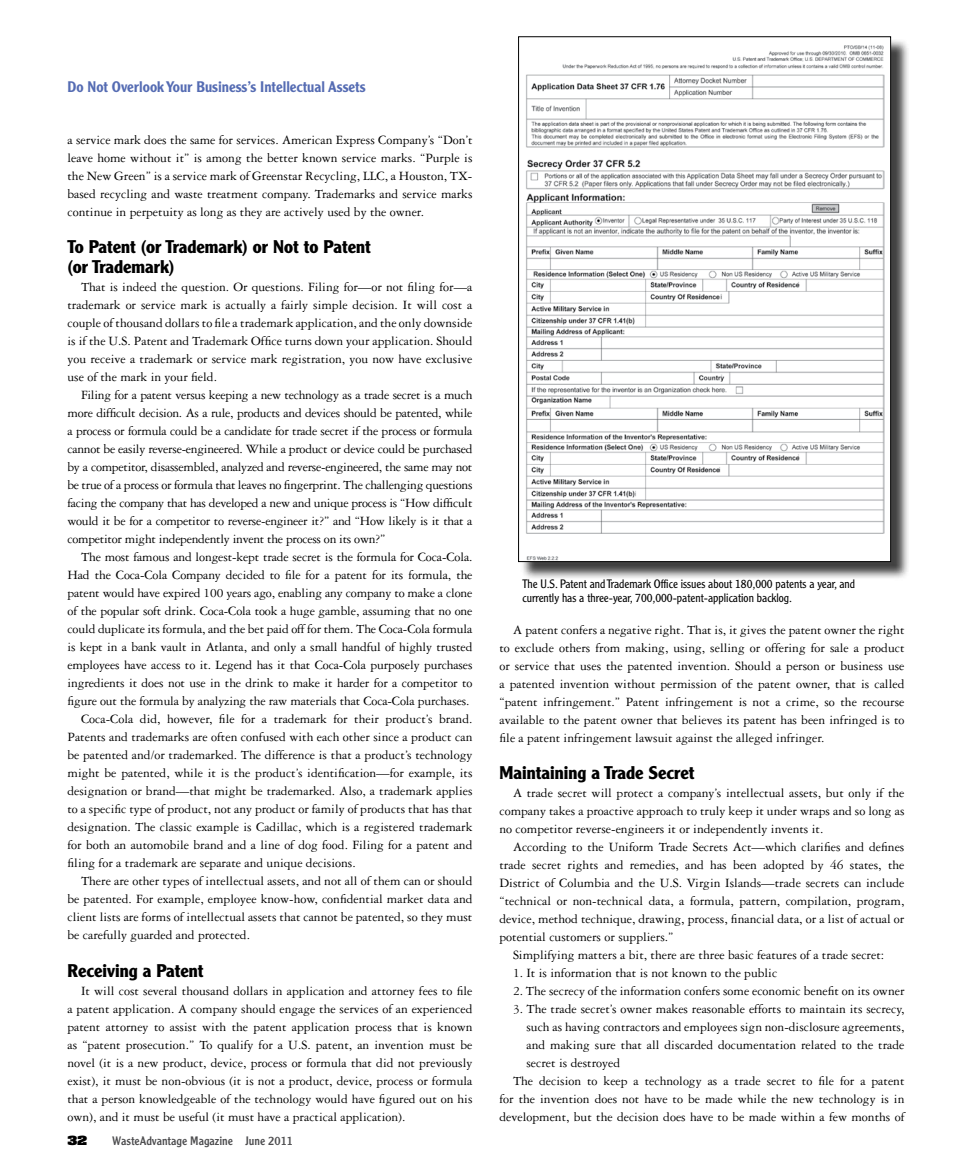
<style>
.page{position:relative;width:972px;height:1175px;background:#fff}
.page>*{position:absolute;margin:0;border:0;box-sizing:border-box;transform-origin:0 0}
.t1{font:700 18px/19.5px "Clearface Gothic LT Std";color:#000}
.t2{font:500 15px "Clearface Gothic LT Std";color:#556cb3}
.t3{font:13.5px/18px "Garamond 3 LT Std";color:#000;text-align:justify}
.t4{font:300 12px/13.5px "Clearface Gothic LT Std";color:#000}
.t5{font:12px "Clearface Gothic LT Std";color:#4d4d4f}
.t6{font:700 10.8px "Aachen Std";color:#000;scale:1.33 1}
</style>
<div class="page">
<div style="left:520px;top:39px;width:390px;height:541px;background:#000;opacity:.75"></div>
<div style="left:519px;top:37px;width:372px;height:524px;background:#fff"></div>
<img style="left:526px;top:45px;width:359px;height:515px">
<p class="t2" style="left:68px;top:77px;width:300px">Do Not Overlook Your Business’s Intellectual Assets</p>
<p class="t3" style="left:68px;top:131px;width:407px">a service mark does the same for services. American Express Company’s “Don’t leave home without it” is among the better known service marks. “Purple is the New Green” is a service mark of Greenstar Recycling, LLC, a Houston, TX&shy;based recycling and waste treatment company. Trademarks and service marks continue in perpetuity as long as they are actively used by the owner.</p>
<h1 class="t1" style="left:68px;top:237px;width:305px">To Patent (or Trademark) or Not to Patent (or Trademark)</h1>
<p class="t3" style="left:68px;top:278px;width:406px;text-indent:14px">That is indeed the question. Or questions. Filing for—or not filing for—a trademark or service mark is actually a fairly simple decision. It will cost a couple of thousand dollars to file a trademark application, and the only downside is if the U.S. Patent and Trademark Office turns down your application. Should you receive a trademark or service mark registration, you now have exclusive use of the mark in your field.</p>
<p class="t3" style="left:68px;top:386px;width:407px;text-indent:14px">Filing for a patent versus keeping a new technology as a trade secret is a much more difficult decision. As a rule, products and devices should be patented, while a process or formula could be a candidate for trade secret if the process or formula cannot be easily reverse-engineered. While a product or device could be purchased by a competitor, disassembled, analyzed and reverse-engineered, the same may not be true of a process or formula that leaves no fingerprint. The challenging questions facing the company that has developed a new and unique process is “How difficult would it be for a competitor to reverse-engineer it?” and “How likely is it that a competitor might independently invent the process on its own?”</p>
<p class="t3" style="left:81px;top:548px;width:393px">The most famous and longest-kept trade secret is the formula for Coca-Cola.</p>
<p class="t3" style="left:68px;top:566px;width:407px">Had the Coca-Cola Company decided to file for a patent for its formula, the</p>
<p class="t3" style="left:68px;top:584px;width:406px">patent would have expired 100 years ago, enabling any company to make a clone</p>
<p class="t3" style="left:68px;top:602px;width:406px">of the popular soft drink. Coca-Cola took a huge gamble, assuming that no one</p>
<p class="t3" style="left:68px;top:620px;width:406px">could duplicate its formula, and the bet paid off for them. The Coca-Cola formula</p>
<p class="t3" style="left:68px;top:638px;width:406px">is kept in a bank vault in Atlanta, and only a small handful of highly trusted</p>
<p class="t3" style="left:68px;top:656px;width:407px">employees have access to it. Legend has it that Coca-Cola purposely purchases</p>
<p class="t3" style="left:68px;top:674px;width:406px">ingredients it does not use in the drink to make it harder for a competitor to</p>
<p class="t3" style="left:68px;top:692px;width:404px">figure out the formula by analyzing the raw materials that Coca-Cola purchases.</p>
<p class="t3" style="left:81px;top:710px;width:393px">Coca-Cola did, however, file for a trademark for their product’s brand.</p>
<p class="t3" style="left:68px;top:728px;width:406px">Patents and trademarks are often confused with each other since a product can</p>
<p class="t3" style="left:68px;top:746px;width:406px">be patented and/or trademarked. The difference is that a product’s technology</p>
<p class="t3" style="left:68px;top:764px;width:407px">might be patented, while it is the product’s identification—for example, its</p>
<p class="t3" style="left:68px;top:782px;width:406px">designation or brand—that might be trademarked. Also, a trademark applies</p>
<p class="t3" style="left:68px;top:800px;width:406px">to a specific type of product, not any product or family of products that has that</p>
<p class="t3" style="left:68px;top:818px;width:406px">designation. The classic example is Cadillac, which is a registered trademark</p>
<p class="t3" style="left:68px;top:836px;width:406px">for both an automobile brand and a line of dog food. Filing for a patent and</p>
<p class="t3" style="left:68px;top:854px;width:290px">filing for a trademark are separate and unique decisions.</p>
<p class="t3" style="left:81px;top:872px;width:393px">There are other types of intellectual assets, and not all of them can or should</p>
<p class="t3" style="left:68px;top:890px;width:407px">be patented. For example, employee know-how, confidential market data and</p>
<p class="t3" style="left:68px;top:908px;width:406px">client lists are forms of intellectual assets that cannot be patented, so they must</p>
<p class="t3" style="left:68px;top:926px;width:184px">be carefully guarded and protected.</p>
<h1 class="t1" style="left:68px;top:960px;width:138px">Receiving a Patent</h1>
<p class="t3" style="left:68px;top:981px;width:407px;text-indent:14px">It will cost several thousand dollars in application and attorney fees to file a patent application. A company should engage the services of an experienced patent attorney to assist with the patent application process that is known as “patent prosecution.” To qualify for a U.S. patent, an invention must be novel (it is a new product, device, process or formula that did not previously exist), it must be non-obvious (it is not a product, device, process or formula that a person knowledgeable of the technology would have figured out on his own), and it must be useful (it must have a practical application).</p>
<p class="t6" style="left:68px;top:1132px;width:17px">32</p>
<p class="t5" style="left:112px;top:1132px;width:183px">WasteAdvantage Magazine June 2011</p>
<p class="t4" style="left:522px;top:577px;width:334px">The U.S. Patent and Trademark Office issues about 180,000 patents a year, and currently has a three-year, 700,000-patent-application backlog.</p>
<p class="t3" style="left:500px;top:620px;width:407px;text-indent:14px">A patent confers a negative right. That is, it gives the patent owner the right to exclude others from making, using, selling or offering for sale a product or service that uses the patented invention. Should a person or business use a patented invention without permission of the patent owner, that is called “patent infringement.” Patent infringement is not a crime, so the recourse available to the patent owner that believes its patent has been infringed is to file a patent infringement lawsuit against the alleged infringer.</p>
<h1 class="t1" style="left:500px;top:763px;width:196px">Maintaining a Trade Secret</h1>
<p class="t3" style="left:500px;top:784px;width:407px;text-indent:14px">A trade secret will protect a company’s intellectual assets, but only if the company takes a proactive approach to truly keep it under wraps and so long as no competitor reverse-engineers it or independently invents it.</p>
<p class="t3" style="left:513px;top:838px;width:393px">According to the Uniform Trade Secrets Act—which clarifies and defines</p>
<p class="t3" style="left:500px;top:856px;width:407px">trade secret rights and remedies, and has been adopted by 46 states, the</p>
<p class="t3" style="left:500px;top:874px;width:406px">District of Columbia and the U.S. Virgin Islands—trade secrets can include</p>
<p class="t3" style="left:500px;top:892px;width:406px">“technical or non-technical data, a formula, pattern, compilation, program,</p>
<p class="t3" style="left:500px;top:910px;width:406px">device, method technique, drawing, process, financial data, or a list of actual or</p>
<p class="t3" style="left:500px;top:928px;width:175px">potential customers or suppliers.”</p>
<p class="t3" style="left:513px;top:946px;width:373px">Simplifying matters a bit, there are three basic features of a trade secret:</p>
<p class="t3" style="left:513px;top:964px;width:266px">1. It is information that is not known to the public</p>
<p class="t3" style="left:513px;top:982px;width:393px">2. The secrecy of the information confers some economic benefit on its owner</p>
<p class="t3" style="left:513px;top:1000px;width:393px">3. The trade secret’s owner makes reasonable efforts to maintain its secrecy,</p>
<p class="t3" style="left:526px;top:1018px;width:379px">such as having contractors and employees sign non-disclosure agreements,</p>
<p class="t3" style="left:526px;top:1036px;width:380px">and making sure that all discarded documentation related to the trade</p>
<p class="t3" style="left:526px;top:1054px;width:95px">secret is destroyed</p>
<p class="t3" style="left:513px;top:1072px;width:393px">The decision to keep a technology as a trade secret to file for a patent</p>
<p class="t3" style="left:500px;top:1090px;width:406px">for the invention does not have to be made while the new technology is in</p>
<p class="t3" style="left:500px;top:1108px;width:406px">development, but the decision does have to be made within a few months of</p>
</div>
